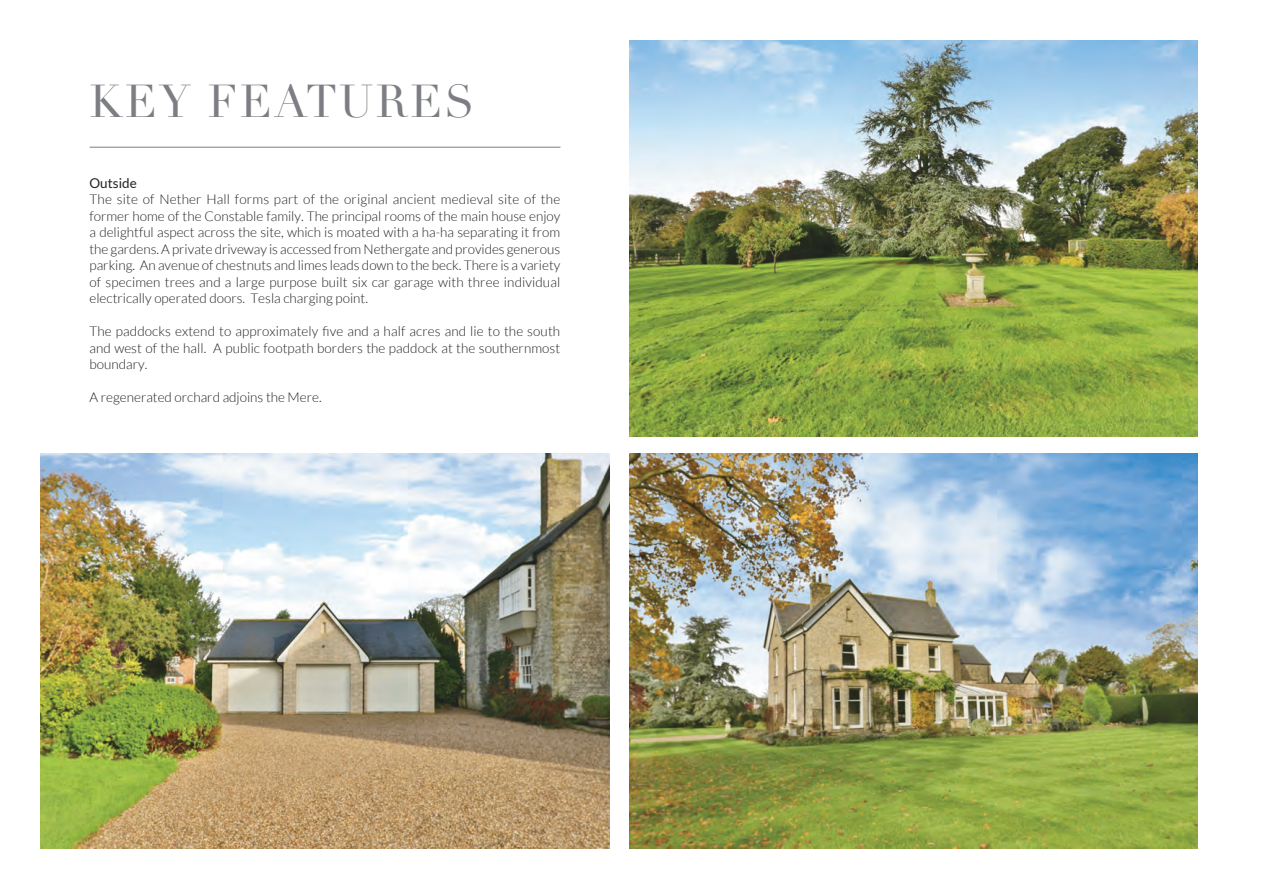
<style>
.page{position:relative;width:1261px;height:892px;background:#fff}
.page>*{position:absolute;margin:0;border:0;box-sizing:border-box;transform-origin:0 0}
.t1{font:45px "Didot";letter-spacing:.05em;color:#7c7e83}
.t2{font:300 13.5px/16.5px "Lato";color:#231f20;text-align:justify}
.t3{font:13.5px "Lato";color:#231f20}
</style>
<div class="page">
<hr style="left:89px;top:147px;width:471px;height:1px;background:#7c7e83">
<img style="left:41px;top:453px;width:568px;height:395px">
<img style="left:629px;top:41px;width:568px;height:395px">
<img style="left:629px;top:453px;width:568px;height:395px">
<p class="t1" style="left:89px;top:74px;width:386px">KEY FEATURES</p>
<p class="t3" style="left:89px;top:175px;width:49px">Outside</p>
<p class="t2" style="left:89px;top:191px;width:472px">The site of Nether Hall forms part of the original ancient medieval site of the former home of the Constable family. The principal rooms of the main house enjoy a delightful aspect across the site, which is moated with a ha-ha separating it from the gardens. A private driveway is accessed from Nethergate and provides generous parking. An avenue of chestnuts and limes leads down to the beck. There is a variety of specimen trees and a large purpose built six car garage with three individual electrically operated doors. Tesla charging point.</p>
<p class="t2" style="left:89px;top:323px;width:472px">The paddocks extend to approximately five and a half acres and lie to the south and west of the hall. A public footpath borders the paddock at the southernmost boundary.</p>
<p class="t2" style="left:89px;top:389px;width:234px">A regenerated orchard adjoins the Mere.</p>
</div>
